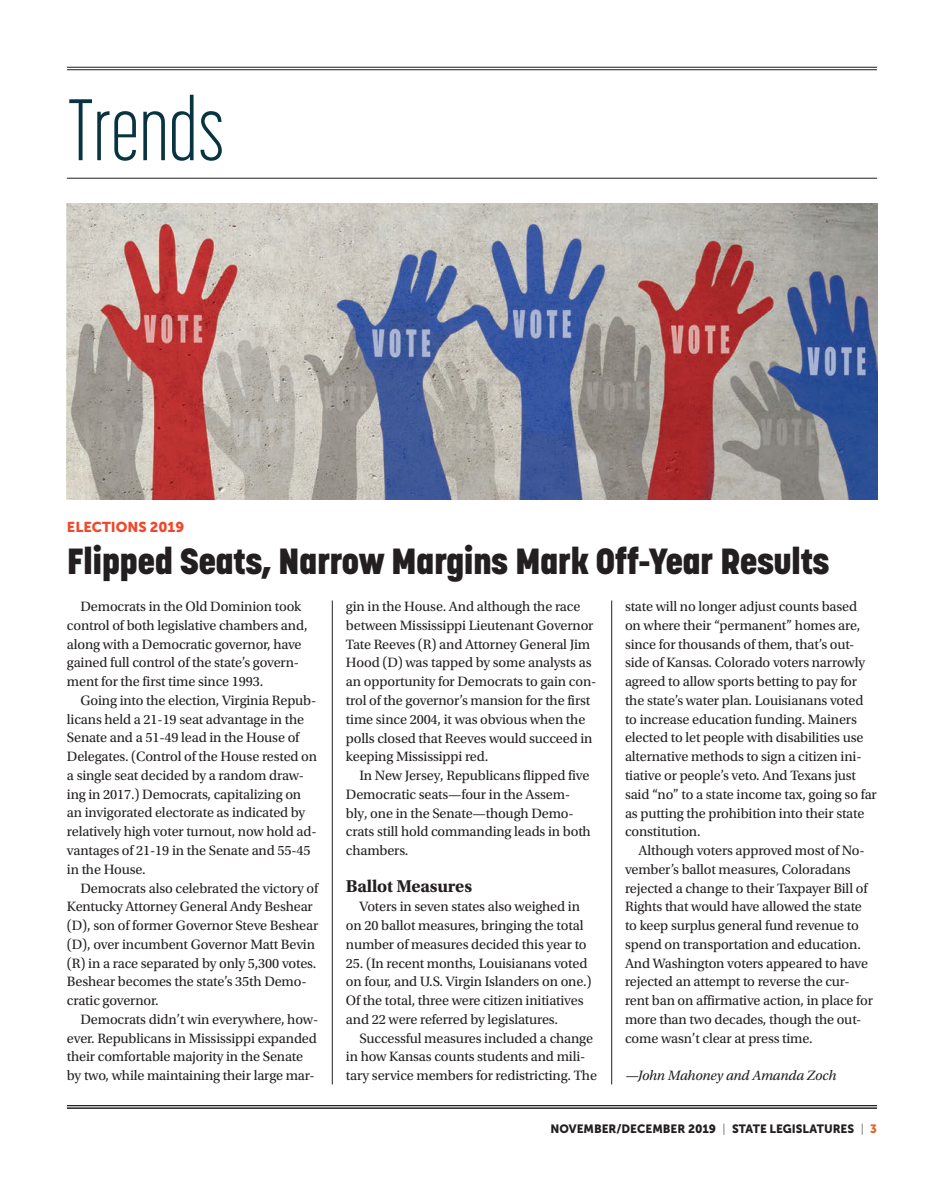
<style>
.page{position:relative;width:944px;height:1201px;background:#fff}
.page>*{position:absolute;margin:0;border:0;box-sizing:border-box;transform-origin:0 0}
.t1{font:300 86.4px "Korolev Compressed";letter-spacing:-.01em;color:#083441}
.Trends_Hed{font:800 36px "Korolev";letter-spacing:-.02em;color:#231f20}
.Body_Subhead{font:700 18px "Utopia Std";letter-spacing:-.01em;color:#231f20}
.Body_Copy{font:14.25px/18.8px "Utopia Std";letter-spacing:-.01em;color:#231f20}
.Byline_-_shirt_tail{font:italic 14.25px "Utopia Std";letter-spacing:-.01em;color:#231f20}
.Label{font:14.25px "Museo Sans 900";color:#ef482d}
.t2{font:12px "Museo Sans 900";color:#231f20}
.s1{font-family:"Museo Sans 100"}
.s2{color:#dd6726}
</style>
<div class="page">
<hr style="left:67px;top:67px;width:810px;height:1px;background:#231f20">
<hr style="left:67px;top:69px;width:810px;height:1px;background:#231f20">
<hr style="left:67px;top:1105px;width:810px;height:1px;background:#231f20">
<hr style="left:67px;top:1107px;width:810px;height:1px;background:#231f20">
<hr style="left:67px;top:178px;width:810px;height:1px;background:#231f20">
<img style="left:67px;top:203px;width:810px;height:296px">
<hr style="left:332px;top:600px;width:1px;height:484px;background:#231f20">
<hr style="left:611px;top:600px;width:1px;height:484px;background:#231f20">
<p class="t1" style="left:67px;top:82px;width:160px">Trends</p>
<p class="Label" style="left:67px;top:519px;width:119px">ELECTIONS 2019</p>
<p class="Trends_Hed" style="left:67px;top:539px;width:764px">Flipped Seats, Narrow Margins Mark Off-Year Results</p>
<p class="Body_Copy" style="left:67px;top:597px;width:242px;text-indent:13px">Democrats in the Old Dominion took control of both legislative chambers and, along with a Democratic governor, have gained full control of the state’s govern&shy;ment for the first time since 1993.</p>
<p class="Body_Copy" style="left:67px;top:691px;width:252px;text-indent:13px">Going into the election, Virginia Repub&shy;licans held a 21-19 seat advantage in the Senate and a 51-49 lead in the House of Delegates. (Control of the House rested on a single seat decided by a random draw&shy;ing in 2017.) Democrats, capitalizing on an invigorated electorate as indicated by relatively high voter turnout, now hold ad&shy;vantages of 21-19 in the Senate and 55-45 in the House.</p>
<p class="Body_Copy" style="left:67px;top:878px;width:253px;text-indent:13px">Democrats also celebrated the victory of Kentucky Attorney General Andy Beshear (D), son of former Governor Steve Beshear (D), over incumbent Governor Matt Bevin (R) in a race separated by only 5,300 votes.<br>Beshear becomes the state’s 35th Demo&shy;cratic governor.</p>
<p class="Body_Copy" style="left:67px;top:1010px;width:253px;text-indent:13px">Democrats didn’t win everywhere, how&shy;ever. Republicans in Mississippi expanded their comfortable majority in the Senate by two, while maintaining their large mar-</p>
<p class="Body_Copy" style="left:625px;top:597px;width:253px">state will no longer adjust counts based<br>on where their “permanent” homes are, since for thousands of them, that’s out&shy;side of Kansas. Colorado voters narrowly agreed to allow sports betting to pay for the state’s water plan. Louisianans voted to increase education funding. Mainers elected to let people with disabilities use alternative methods to sign a citizen ini&shy;tiative or people’s veto. And Texans just said “no” to a state income tax, going so far as putting the prohibition into their state constitution.</p>
<p class="Body_Copy" style="left:625px;top:841px;width:250px;text-indent:13px">Although voters approved most of No&shy;vember’s ballot measures, Coloradans rejected a change to their Taxpayer Bill of Rights that would have allowed the state to keep surplus general fund revenue to spend on transportation and education.<br>And Washington voters appeared to have rejected an attempt to reverse the cur&shy;rent ban on affirmative action, in place for more than two decades, though the out&shy;come wasn’t clear at press time.</p>
<p class="Byline_-_shirt_tail" style="left:625px;top:1067px;width:213px">—John Mahoney and Amanda Zoch</p>
<p class="Body_Copy" style="left:346px;top:597px;width:252px">gin in the House. And although the race between Mississippi Lieutenant Governor Tate Reeves (R) and Attorney General Jim Hood (D) was tapped by some analysts as an opportunity for Democrats to gain con&shy;trol of the governor’s mansion for the first time since 2004, it was obvious when the polls closed that Reeves would succeed in keeping Mississippi red.</p>
<p class="Body_Copy" style="left:346px;top:766px;width:246px;text-indent:13px">In New Jersey, Republicans flipped five<br>Democratic seats—four in the Assem&shy;bly, one in the Senate—though Demo&shy;crats still hold commanding leads in both chambers.</p>
<p class="Body_Subhead" style="left:346px;top:876px;width:128px">Ballot Measures</p>
<p class="Body_Copy" style="left:346px;top:897px;width:242px;text-align:center">Voters in seven states also weighed in<br>on 20 ballot measures, bringing the total number of measures decided this year to</p>
<p class="Body_Copy" style="left:346px;top:953px;width:247px">25. (In recent months, Louisianans voted on four, and U.S. Virgin Islanders on one.)<br>Of the total, three were citizen initiatives and 22 were referred by legislatures.</p>
<p class="Body_Copy" style="left:346px;top:1028px;width:252px;text-indent:13px">Successful measures included a change in how Kansas counts students and mili&shy;tary service members for redistricting. The</p>
<p class="t2" style="left:550px;top:1121px;width:328px">NOVEMBER/DECEMBER 2019 <span class="s1">|</span> STATE LEGISLATURES <span class="s1">|</span> <span class="s2">3</span></p>
</div>
